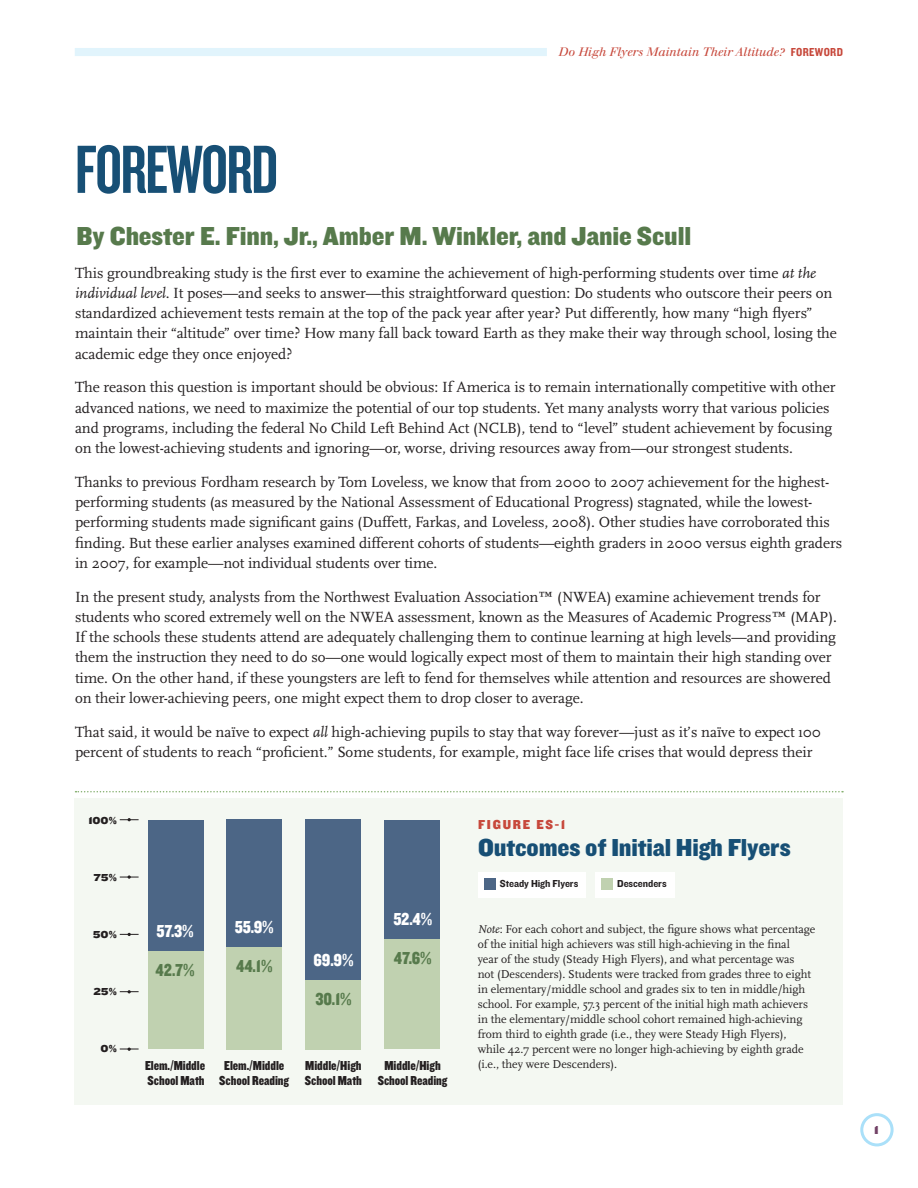
<style>
.page{position:relative;width:918px;height:1188px;background:#fff}
.page>*{position:absolute;margin:0;border:0;box-sizing:border-box;transform-origin:0 0}
.t1{font:70.65px "Knockout HTF48 Featherweight";letter-spacing:-.02em;color:#174f75}
.t2{font:27px "Knockout HTF71 Full Middlewt";letter-spacing:-.005em;color:#577a4c}
.t3{font:25.5px "Knockout HTF71 Full Middlewt";letter-spacing:-.005em;color:#174f75}
.t4{font:18px "Knockout HTF70 Full Welterwt";letter-spacing:-.01em;color:#fff}
.t5{font:18px "Knockout HTF70 Full Welterwt";letter-spacing:-.01em;color:#577a4c}
.t6{font:15.3px/20.2px "Scala";letter-spacing:-.005em;color:#231f20}
.t7{font:13.5px/15px "Knockout HTF70 Full Welterwt";letter-spacing:-.005em;color:#231f20}
.t8{font:13.5px "Knockout HTF71 Full Middlewt";color:#c7483b}
.t9{font:12px/15px "Scala";letter-spacing:-.005em;color:#231f20}
.t10{font:italic 12px "Walbaum";color:#c7483b}
.t11{font:12px "Knockout HTF92 Ultmt Cruiserwt";color:#724166}
.t12{font:10.5px "Knockout HTF51 Middleweight";letter-spacing:-.005em;color:#231f20}
.t13{font:10.5px "Knockout HTF73 Full Heviweight";letter-spacing:-.005em;color:#231f20}
.s1{font-family:"Knockout HTF50 Welterweight";font-style:normal}
.s2{font-style:italic}
</style>
<div class="page">
<div style="left:860px;top:1113px;width:34px;height:33px;border:3px solid #aae0f9;border-radius:50%"></div>
<div style="left:75px;top:48px;width:768px;height:8px;background:#e1f4fc"></div>
<div style="left:547px;top:44px;width:296px;height:15px;background:#fff"></div>
<div style="left:75px;top:798px;width:768px;height:306px;background:#f4f8f2"></div>
<svg style="left:76px;top:791px;width:767px;height:1px"></svg>
<div style="left:148px;top:951px;width:55px;height:98px;background:#c0d1b0"></div>
<div style="left:148px;top:820px;width:55px;height:131px;background:#4c6686"></div>
<div style="left:227px;top:947px;width:55px;height:102px;background:#c0d1b0"></div>
<div style="left:227px;top:820px;width:55px;height:127px;background:#4c6686"></div>
<div style="left:306px;top:980px;width:55px;height:69px;background:#c0d1b0"></div>
<div style="left:306px;top:820px;width:55px;height:160px;background:#4c6686"></div>
<div style="left:385px;top:939px;width:55px;height:110px;background:#c0d1b0"></div>
<div style="left:385px;top:820px;width:55px;height:119px;background:#4c6686"></div>
<svg style="left:120px;top:818px;width:19px;height:3px"></svg>
<svg style="left:120px;top:1048px;width:19px;height:3px"></svg>
<svg style="left:120px;top:990px;width:19px;height:3px"></svg>
<svg style="left:120px;top:933px;width:19px;height:3px"></svg>
<svg style="left:120px;top:875px;width:19px;height:4px"></svg>
<div style="left:596px;top:872px;width:79px;height:26px;background:#fff"></div>
<div style="left:479px;top:872px;width:107px;height:26px;background:#fff"></div>
<div style="left:601px;top:878px;width:12px;height:12px;background:#c0d1b0"></div>
<div style="left:484px;top:878px;width:12px;height:12px;background:#4c6686"></div>
<p class="t10" style="left:559px;top:45px;width:286px">Do High Flyers Maintain Their Altitude? <span class="s1">FOREWORD</span></p>
<h1 class="t1" style="left:75px;top:134px;width:205px">FOREWORD</h1>
<h2 class="t2" style="left:76px;top:222px;width:616px">By Chester E. Finn, Jr., Amber M. Winkler, and Janie Scull</h2>
<p class="t6" style="left:75px;top:263px;width:764px">This groundbreaking study is the first ever to examine the achievement of high-performing students over time <span class="s2">at the individual level</span>. It poses—and seeks to answer—this straightforward question: Do students who outscore their peers on standardized achievement tests remain at the top of the pack year after year? Put differently, how many “high flyers” maintain their “altitude” over time? How many fall back toward Earth as they make their way through school, losing the academic edge they once enjoyed?</p>
<p class="t6" style="left:75px;top:377px;width:762px">The reason this question is important should be obvious: If America is to remain internationally competitive with other advanced nations, we need to maximize the potential of our top students. Yet many analysts worry that various policies and programs, including the federal No Child Left Behind Act (NCLB), tend to “level” student achievement by focusing on the lowest-achieving students and ignoring—or, worse, driving resources away from—our strongest students.</p>
<p class="t6" style="left:75px;top:472px;width:769px">Thanks to previous Fordham research by Tom Loveless, we know that from 2000 to 2007 achievement for the highest&shy;performing students (as measured by the National Assessment of Educational Progress) stagnated, while the lowest&shy;performing students made significant gains (Duffett, Farkas, and Loveless, 2008). Other studies have corroborated this finding. But these earlier analyses examined different cohorts of students—eighth graders in 2000 versus eighth graders in 2007, for example—not individual students over time.</p>
<p class="t6" style="left:75px;top:586px;width:763px">In the present study, analysts from the Northwest Evaluation Association™ (NWEA) examine achievement trends for students who scored extremely well on the NWEA assessment, known as the Measures of Academic Progress™ (MAP).<br>If the schools these students attend are adequately challenging them to continue learning at high levels—and providing them the instruction they need to do so—one would logically expect most of them to maintain their high standing over time. On the other hand, if these youngsters are left to fend for themselves while attention and resources are showered on their lower-achieving peers, one might expect them to drop closer to average.</p>
<p class="t6" style="left:75px;top:721px;width:748px">That said, it would be naïve to expect <span class="s2">all</span> high-achieving pupils to stay that way forever—just as it’s naïve to expect 100 percent of students to reach “proficient.” Some students, for example, might face life crises that would depress their</p>
<p class="t13" style="left:88px;top:815px;width:30px">100%</p>
<p class="t13" style="left:94px;top:872px;width:25px">75%</p>
<p class="t13" style="left:93px;top:929px;width:25px">50%</p>
<p class="t13" style="left:93px;top:986px;width:25px">25%</p>
<p class="t13" style="left:101px;top:1043px;width:18px">0%</p>
<p class="t4" style="left:235px;top:918px;width:41px">55.9%</p>
<p class="t4" style="left:156px;top:922px;width:39px">57.3%</p>
<p class="t5" style="left:156px;top:960px;width:40px">42.7%</p>
<p class="t5" style="left:236px;top:957px;width:38px">44.1%</p>
<p class="t4" style="left:393px;top:909px;width:41px">52.4%</p>
<p class="t4" style="left:314px;top:951px;width:41px">69.9%</p>
<p class="t5" style="left:394px;top:949px;width:39px">47.6%</p>
<p class="t5" style="left:315px;top:990px;width:38px">30.1%</p>
<p class="t7" style="left:145px;top:1058px;width:62px">Elem./Middle<br>School Math</p>
<p class="t7" style="left:219px;top:1058px;width:71px;text-align:center">Elem./Middle<br>School Reading</p>
<p class="t7" style="left:305px;top:1058px;width:58px">Middle/High<br>School Math</p>
<p class="t7" style="left:378px;top:1058px;width:71px;text-align:center">Middle/High<br>School Reading</p>
<p class="t8" style="left:478px;top:818px;width:89px">Figure ES-1</p>
<h3 class="t3" style="left:478px;top:834px;width:314px">Outcomes of Initial High Flyers</h3>
<p class="t12" style="left:500px;top:878px;width:80px">Steady High Flyers</p>
<p class="t12" style="left:617px;top:878px;width:51px">Descenders</p>
<p class="t9" style="left:478px;top:921px;width:339px"><span class="s2">Note</span>: For each cohort and subject, the figure shows what percentage of the initial high achievers was still high-achieving in the final<br>year of the study (Steady High Flyers), and what percentage was<br>not (Descenders). Students were tracked from grades three to eight in elementary/middle school and grades six to ten in middle/high school. For example, 57.3 percent of the initial high math achievers in the elementary/middle school cohort remained high-achieving from third to eighth grade (i.e., they were Steady High Flyers), while 42.7 percent were no longer high-achieving by eighth grade (i.e., they were Descenders).</p>
<p class="t11" style="left:874px;top:1123px;width:5px">1</p>
</div>
